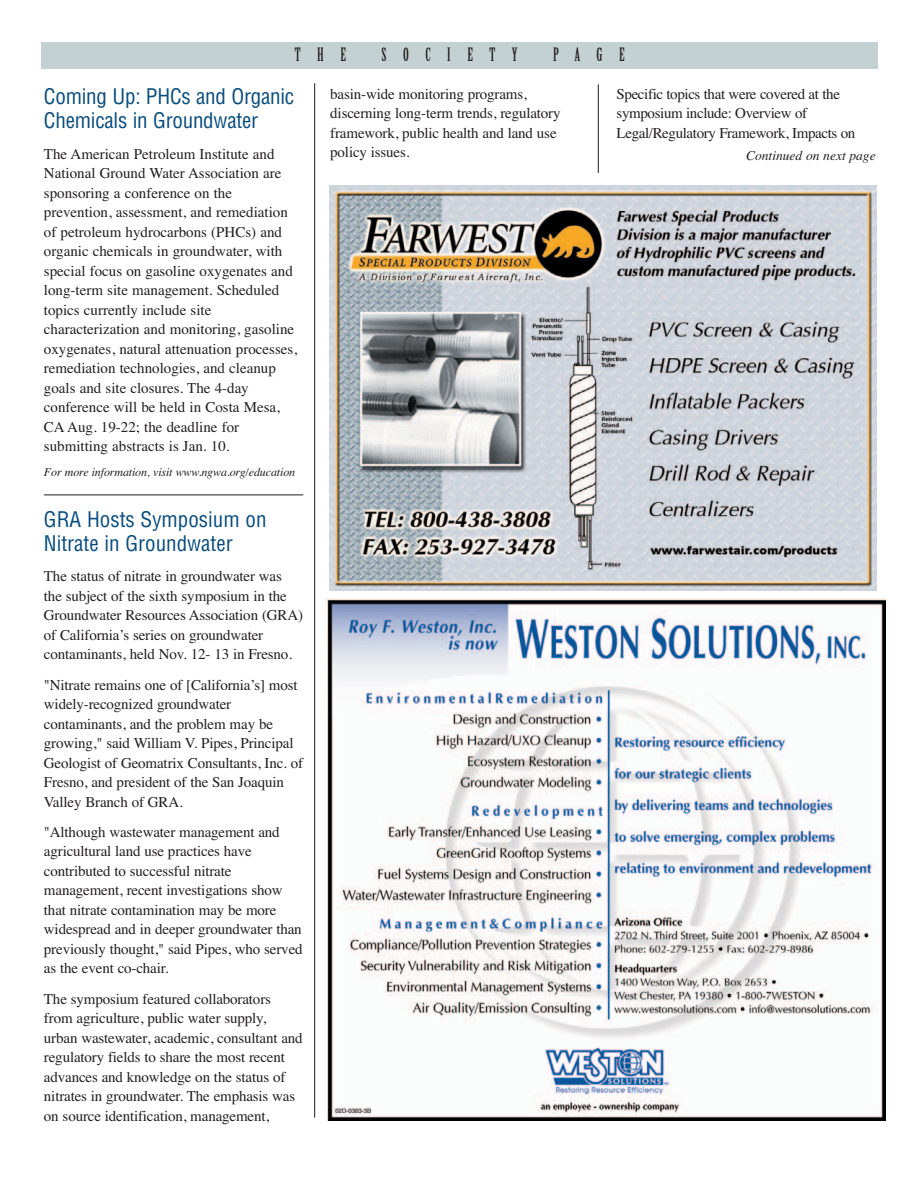
<style>
.page{position:relative;width:918px;height:1188px;background:#fff}
.page>*{position:absolute;margin:0;border:0;box-sizing:border-box;transform-origin:0 0}
.t1{font:condensed 21px/24px "Helvetica";letter-spacing:-.01em;color:#084d80}
.t2{font:18px "Birch";letter-spacing:.92em;color:#231f20}
.t3{font:15px/19.5px "Times";letter-spacing:-.01em;color:#231f20}
.t4{font:italic 13.5px "Times";color:#231f20}
.t5{font:italic 12px "Times";letter-spacing:-.01em;color:#231f20}
</style>
<div class="page">
<hr style="left:44px;top:495px;width:259px;height:1px;background:#231f20">
<hr style="left:314px;top:83px;width:1px;height:1035px;background:#231f20">
<hr style="left:598px;top:84px;width:1px;height:89px;background:#231f20">
<div style="left:324px;top:597px;width:569px;height:526px;background:linear-gradient(to right,#fff,#fff)"></div>
<img style="left:326px;top:599px;width:559px;height:521px">
<img style="left:329px;top:185px;width:547px;height:406px">
<div style="left:41px;top:42px;width:837px;height:27px;background:#c4d1d2"></div>
<p class="t2" style="left:295px;top:48px;width:53px">THE</p>
<p class="t2" style="left:382px;top:48px;width:138px">SOCIETY</p>
<p class="t2" style="left:553px;top:48px;width:73px">PAGE</p>
<h1 class="t1" style="left:44px;top:86px;width:252px">Coming Up: PHCs and Organic<br>Chemicals in Groundwater</h1>
<p class="t3" style="left:44px;top:145px;width:255px">The American Petroleum Institute and National Ground Water Association are sponsoring a conference on the prevention, assessment, and remediation of petroleum hydrocarbons (PHCs) and organic chemicals in groundwater, with special focus on gasoline oxygenates and long-term site management. Scheduled topics currently include site characterization and monitoring, gasoline oxygenates, natural attenuation processes, remediation technologies, and cleanup goals and site closures. The 4-day conference will be held in Costa Mesa, CA Aug. 19-22; the deadline for submitting abstracts is Jan. 10.</p>
<p class="t5" style="left:44px;top:468px;width:253px">For more information, visit www.ngwa.org/education</p>
<h1 class="t1" style="left:44px;top:509px;width:224px">GRA Hosts Symposium on<br>Nitrate in Groundwater</h1>
<p class="t3" style="left:44px;top:568px;width:261px">The status of nitrate in groundwater was the subject of the sixth symposium in the Groundwater Resources Association (GRA) of California’s series on groundwater contaminants, held Nov. 12- 13 in Fresno.</p>
<p class="t3" style="left:44px;top:676px;width:261px">"Nitrate remains one of [California’s] most widely-recognized groundwater contaminants, and the problem may be growing," said William V. Pipes, Principal Geologist of Geomatrix Consultants, Inc. of Fresno, and president of the San Joaquin Valley Branch of GRA.</p>
<p class="t3" style="left:44px;top:824px;width:260px">"Although wastewater management and agricultural land use practices have contributed to successful nitrate management, recent investigations show that nitrate contamination may be more widespread and in deeper groundwater than previously thought," said Pipes, who served as the event co-chair.</p>
<p class="t3" style="left:44px;top:990px;width:260px">The symposium featured collaborators from agriculture, public water supply, urban wastewater, academic, consultant and regulatory fields to share the most recent advances and knowledge on the status of nitrates in groundwater. The emphasis was on source identification, management,</p>
<p class="t3" style="left:330px;top:85px;width:232px">basin-wide monitoring programs, discerning long-term trends, regulatory framework, public health and land use policy issues.</p>
<p class="t3" style="left:617px;top:85px;width:240px">Specific topics that were covered at the symposium include: Overview of<br>Legal/Regulatory Framework, Impacts on</p>
<p class="t4" style="left:746px;top:150px;width:131px">Continued on next page</p>
</div>
